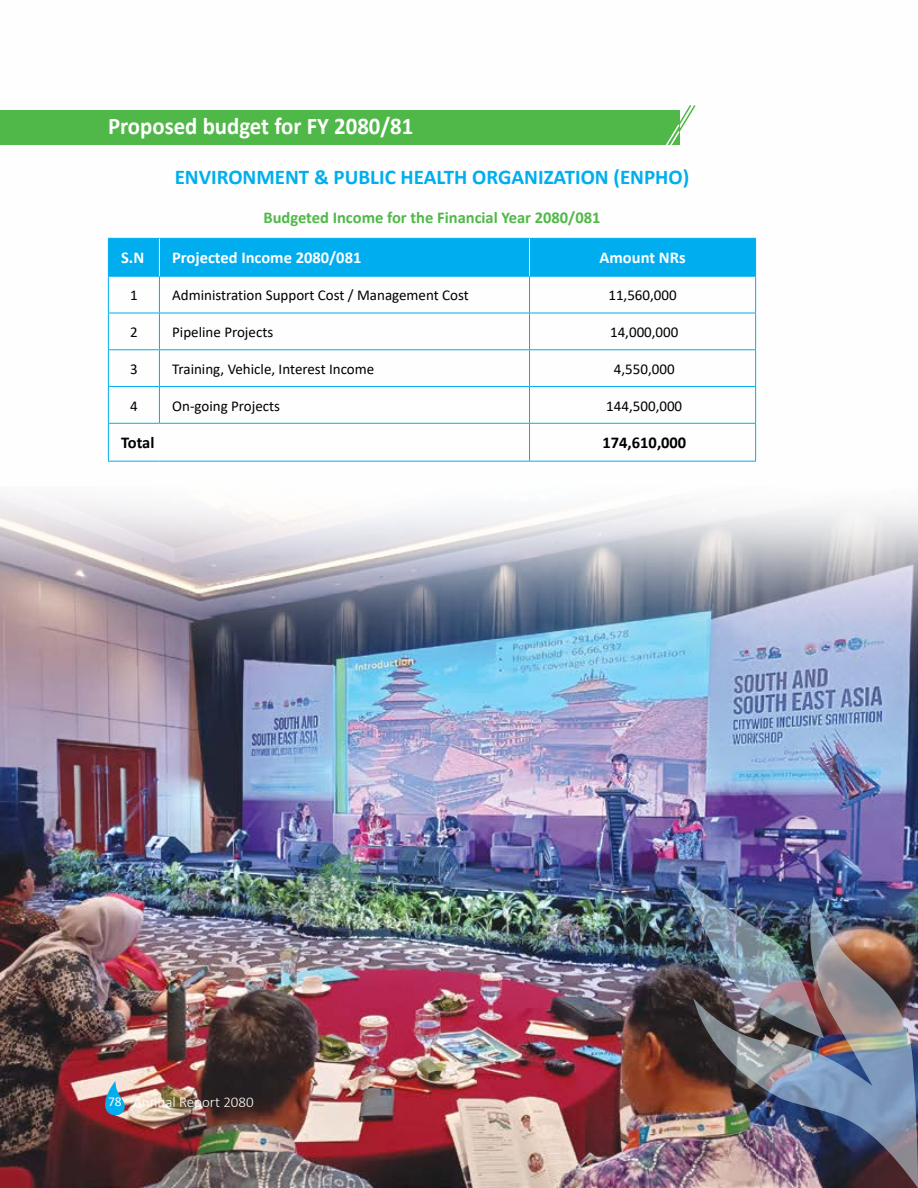
<style>
.page{position:relative;width:918px;height:1188px;background:#fff}
.page>*{position:absolute;margin:0;border:0;box-sizing:border-box;transform-origin:0 0}
.t1{font:700 24px "Calibri";color:#fff;scale:.95 1}
.t2{font:700 21px "Calibri";color:#00aeef}
.t3{font:700 16.5px "Calibri";color:#50b848}
.t4{font:700 16.5px "Calibri";color:#fff}
.t5{font:700 16.5px "Calibri";color:#000}
.t6{font:15px "Calibri";color:#000}
.t7{font:300 15px "Calibri";color:#fff}
.s1{font-weight:400;font-size:13.5px}
</style>
<div class="page">
<img style="left:0;top:237px;width:918px;height:951px">
<img style="left:679px;top:877px;width:145px;height:161px">
<img style="left:693px;top:897px;width:225px;height:291px">
<div style="left:0;top:110px;width:679px;height:35px;background:#50b848"></div>
<svg style="left:666px;top:105px;width:30px;height:40px"></svg>
<div style="left:109px;top:239px;width:646px;height:37px;background:#00aeef"></div>
<hr style="left:108px;top:238px;width:51px;height:1px;background:#00aeef">
<hr style="left:108px;top:239px;width:1px;height:37px;background:#00aeef">
<hr style="left:159px;top:238px;width:371px;height:1px;background:#00aeef">
<hr style="left:530px;top:238px;width:226px;height:1px;background:#00aeef">
<hr style="left:755px;top:239px;width:1px;height:37px;background:#00aeef">
<hr style="left:108px;top:276px;width:51px;height:1px;background:#00aeef">
<hr style="left:108px;top:277px;width:1px;height:36px;background:#00aeef">
<hr style="left:159px;top:276px;width:371px;height:1px;background:#00aeef">
<hr style="left:159px;top:277px;width:1px;height:36px;background:#00aeef">
<hr style="left:530px;top:276px;width:226px;height:1px;background:#00aeef">
<hr style="left:529px;top:277px;width:1px;height:36px;background:#00aeef">
<hr style="left:755px;top:277px;width:1px;height:36px;background:#00aeef">
<hr style="left:108px;top:313px;width:51px;height:1px;background:#00aeef">
<hr style="left:108px;top:313px;width:1px;height:36px;background:#00aeef">
<hr style="left:159px;top:313px;width:371px;height:1px;background:#00aeef">
<hr style="left:159px;top:313px;width:1px;height:36px;background:#00aeef">
<hr style="left:530px;top:313px;width:226px;height:1px;background:#00aeef">
<hr style="left:529px;top:313px;width:1px;height:36px;background:#00aeef">
<hr style="left:755px;top:313px;width:1px;height:36px;background:#00aeef">
<hr style="left:108px;top:349px;width:51px;height:1px;background:#00aeef">
<hr style="left:108px;top:350px;width:1px;height:36px;background:#00aeef">
<hr style="left:159px;top:349px;width:371px;height:1px;background:#00aeef">
<hr style="left:159px;top:350px;width:1px;height:36px;background:#00aeef">
<hr style="left:530px;top:349px;width:226px;height:1px;background:#00aeef">
<hr style="left:529px;top:350px;width:1px;height:36px;background:#00aeef">
<hr style="left:755px;top:350px;width:1px;height:36px;background:#00aeef">
<hr style="left:108px;top:386px;width:51px;height:1px;background:#00aeef">
<hr style="left:108px;top:387px;width:1px;height:36px;background:#00aeef">
<hr style="left:159px;top:386px;width:371px;height:1px;background:#00aeef">
<hr style="left:159px;top:387px;width:1px;height:36px;background:#00aeef">
<hr style="left:530px;top:386px;width:226px;height:1px;background:#00aeef">
<hr style="left:529px;top:387px;width:1px;height:36px;background:#00aeef">
<hr style="left:755px;top:387px;width:1px;height:36px;background:#00aeef">
<hr style="left:108px;top:423px;width:51px;height:1px;background:#00aeef">
<hr style="left:108px;top:424px;width:1px;height:37px;background:#00aeef">
<hr style="left:159px;top:423px;width:371px;height:1px;background:#00aeef">
<hr style="left:530px;top:423px;width:226px;height:1px;background:#00aeef">
<hr style="left:529px;top:424px;width:1px;height:37px;background:#00aeef">
<hr style="left:755px;top:424px;width:1px;height:37px;background:#00aeef">
<hr style="left:108px;top:461px;width:51px;height:1px;background:#00aeef">
<hr style="left:159px;top:461px;width:371px;height:1px;background:#00aeef">
<hr style="left:530px;top:461px;width:226px;height:1px;background:#00aeef">
<hr style="left:159px;top:239px;width:1px;height:37px;background:#fff">
<hr style="left:529px;top:239px;width:1px;height:37px;background:#fff">
<svg style="left:101px;top:1081px;width:29px;height:38px"></svg>
<h1 class="t1" style="left:108px;top:109px;width:323px">Proposed budget for FY 2080/81</h1>
<h2 class="t2" style="left:175px;top:162px;width:516px">ENVIRONMENT &amp; PUBLIC HEALTH ORGANIZATION (ENPHO)</h2>
<p class="t3" style="left:264px;top:206px;width:338px">Budgeted Income for the Financial Year 2080/081</p>
<p class="t4" style="left:121px;top:246px;width:25px">S.N</p>
<p class="t4" style="left:172px;top:246px;width:191px">Projected Income 2080/081</p>
<p class="t4" style="left:600px;top:246px;width:88px">Amount NRs</p>
<p class="t6" style="left:130px;top:285px;width:9px">1</p>
<p class="t6" style="left:172px;top:285px;width:298px">Administration Support Cost / Management Cost</p>
<p class="t6" style="left:608px;top:285px;width:70px">11,560,000</p>
<p class="t6" style="left:130px;top:322px;width:9px">2</p>
<p class="t6" style="left:172px;top:322px;width:103px">Pipeline Projects</p>
<p class="t6" style="left:610px;top:322px;width:70px">14,000,000</p>
<p class="t6" style="left:130px;top:358px;width:9px">3</p>
<p class="t6" style="left:172px;top:358px;width:204px">Training, Vehicle, Interest Income</p>
<p class="t6" style="left:614px;top:358px;width:62px">4,550,000</p>
<p class="t6" style="left:130px;top:395px;width:9px">4</p>
<p class="t6" style="left:172px;top:395px;width:109px">On-going Projects</p>
<p class="t6" style="left:606px;top:395px;width:77px">144,500,000</p>
<p class="t5" style="left:121px;top:431px;width:35px">Total</p>
<p class="t5" style="left:603px;top:431px;width:85px">174,610,000</p>
<p class="t7" style="left:108px;top:1093px;width:147px"><span class="s1">78</span> Annual Report 2080</p>
</div>
